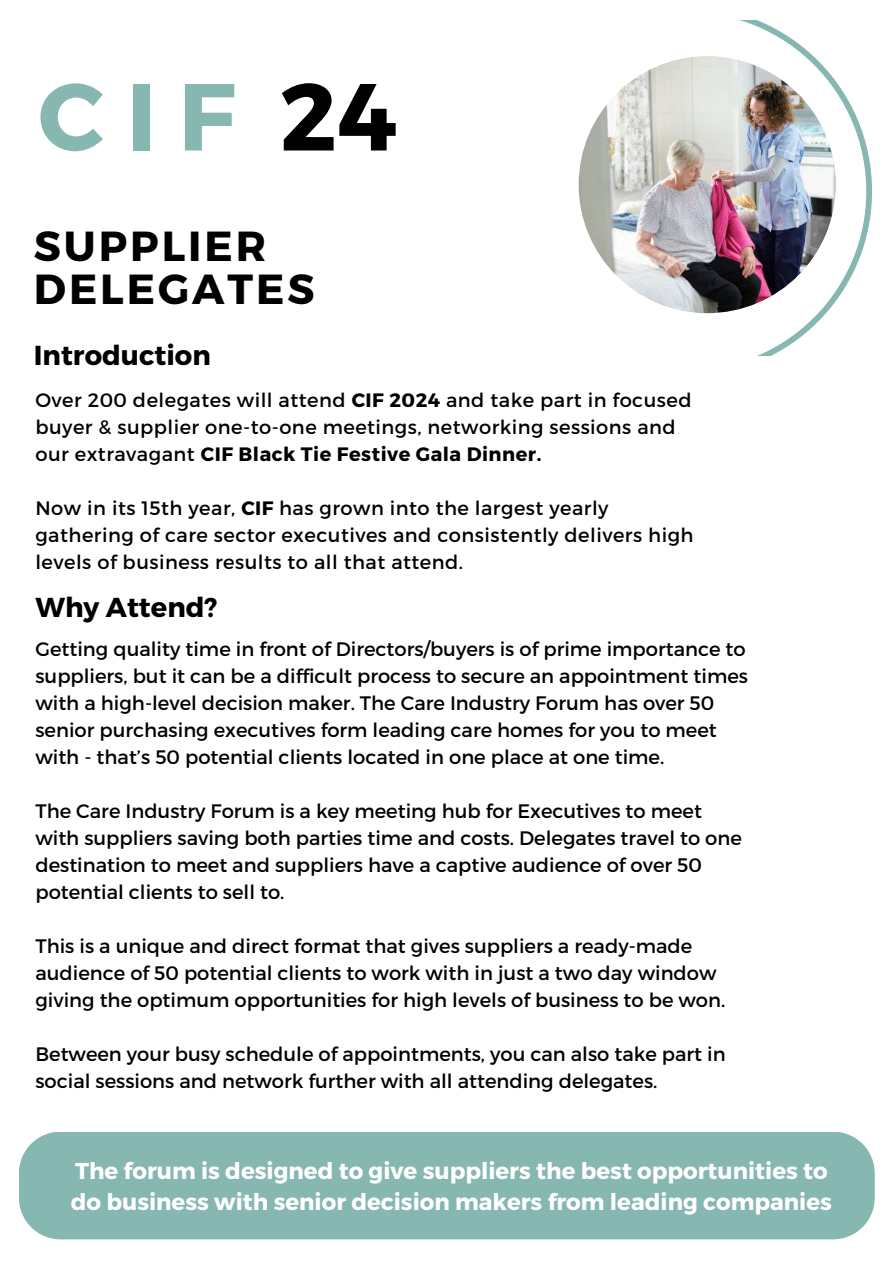
<style>
.page{position:relative;width:894px;height:1264px;background:#fff}
.page>*{position:absolute;margin:0;border:0;box-sizing:border-box;transform-origin:0 0}
.t1{font:700 94.95px "Montserrat";color:#87b7b1}
.t2{font:700 42px/42.8px "Montserrat";letter-spacing:.07em;color:#000}
.t3{font:700 27.45px "Montserrat";color:#000}
.t4{font:700 22.95px/31.5px "Montserrat";color:#fff}
.t5{font:19.5px/27px "Montserrat";color:#000}
.t6{font:19.35px/27px "Montserrat";letter-spacing:.025em;color:#000}
.s1{color:#000}
.s2{font-weight:700}
</style>
<div class="page">
<svg style="left:685px;top:20px;width:186px;height:335px"></svg>
<img style="left:578px;top:56px;width:257px;height:257px;border-radius:50%">
<div style="left:19px;top:1132px;width:855px;height:107px;background:#86b7b1"></div>
<h1 class="t1" style="left:38px;top:55px;width:360px">CIF <span class="s1">24</span></h1>
<h2 class="t2" style="left:34px;top:222px;width:282px">SUPPLIER<br>DELEGATES</h2>
<h3 class="t3" style="left:34px;top:337px;width:178px">Introduction</h3>
<p class="t6" style="left:35px;top:385px;width:657px">Over 200 delegates will attend <span class="s2">CIF 2024</span> and take part in focused buyer &amp; supplier one-to-one meetings, networking sessions and our extravagant <span class="s2">CIF Black Tie Festive Gala Dinner.</span></p>
<p class="t6" style="left:35px;top:493px;width:659px">Now in its 15th year, <span class="s2">CIF</span> has grown into the largest yearly gathering of care sector executives and consistently delivers high levels of business results to all that attend.</p>
<h3 class="t3" style="left:35px;top:589px;width:183px">Why Attend?</h3>
<p class="t5" style="left:35px;top:634px;width:714px">Getting quality time in front of Directors/buyers is of prime importance to suppliers, but it can be a difficult process to secure an appointment times with a high-level decision maker. The Care Industry Forum has over 50 senior purchasing executives form leading care homes for you to meet with - that’s 50 potential clients located in one place at one time.</p>
<p class="t5" style="left:35px;top:796px;width:707px">The Care Industry Forum is a key meeting hub for Executives to meet with suppliers saving both parties time and costs. Delegates travel to one destination to meet and suppliers have a captive audience of over 50 potential clients to sell to.</p>
<p class="t5" style="left:35px;top:931px;width:691px">This is a unique and direct format that gives suppliers a ready-made audience of 50 potential clients to work with in just a two day window giving the optimum opportunities for high levels of business to be won.</p>
<p class="t5" style="left:35px;top:1039px;width:691px">Between your busy schedule of appointments, you can also take part in social sessions and network further with all attending delegates.</p>
<p class="t4" style="left:71px;top:1153px;width:762px">The forum is designed to give suppliers the best opportunities to do business with senior decision makers from leading companies</p>
</div>
